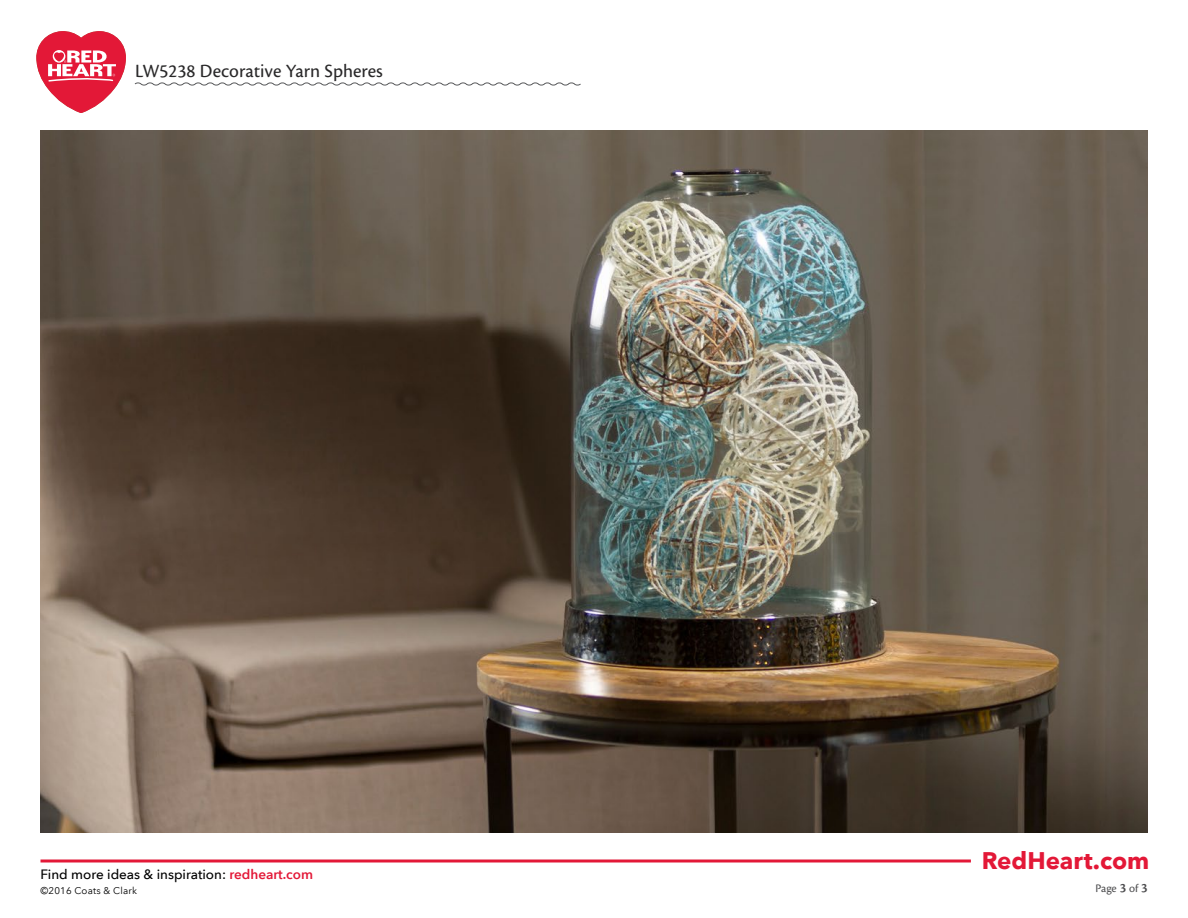
<style>
.page{position:relative;width:1188px;height:918px;background:#fff}
.page>*{position:absolute;margin:0;border:0;box-sizing:border-box;transform-origin:0 0}
.t1{font:700 24px "Avenir Next LT Pro";color:#e31837}
.t2{font:19.5px "Cronos Pro Capt";color:#292829}
.t3{font:500 13.5px "Avenir Next LT Pro";color:#000}
.t4{font:12px "Cronos Pro";color:#4d4d4f}
.t5{font:9.75px "Avenir Next LT Pro";letter-spacing:.02em;color:#000}
.s1{font-weight:600;color:#e31837}
.s2{font-family:"Cronos Pro Semibold Subh";font-size:13.5px}
</style>
<div class="page">
<hr style="left:40px;top:860px;width:931px;height:2px;background:#e31837">
<svg style="left:37px;top:31px;width:89px;height:82px"></svg>
<svg style="left:134px;top:82px;width:447px;height:4px"></svg>
<img style="left:40px;top:130px;width:1108px;height:702px">
<h2 class="t2" style="left:135px;top:59px;width:249px">LW5238 Decorative Yarn Spheres</h2>
<p class="t3" style="left:40px;top:866px;width:274px">Find more ideas &amp; inspiration: <span class="s1">redheart.com</span></p>
<p class="t5" style="left:40px;top:885px;width:98px">©2016 Coats &amp; Clark</p>
<h1 class="t1" style="left:982px;top:846px;width:169px">RedHeart.com</h1>
<p class="t4" style="left:1095px;top:881px;width:54px">Page <span class="s2">3</span> of <span class="s2">3</span></p>
</div>
